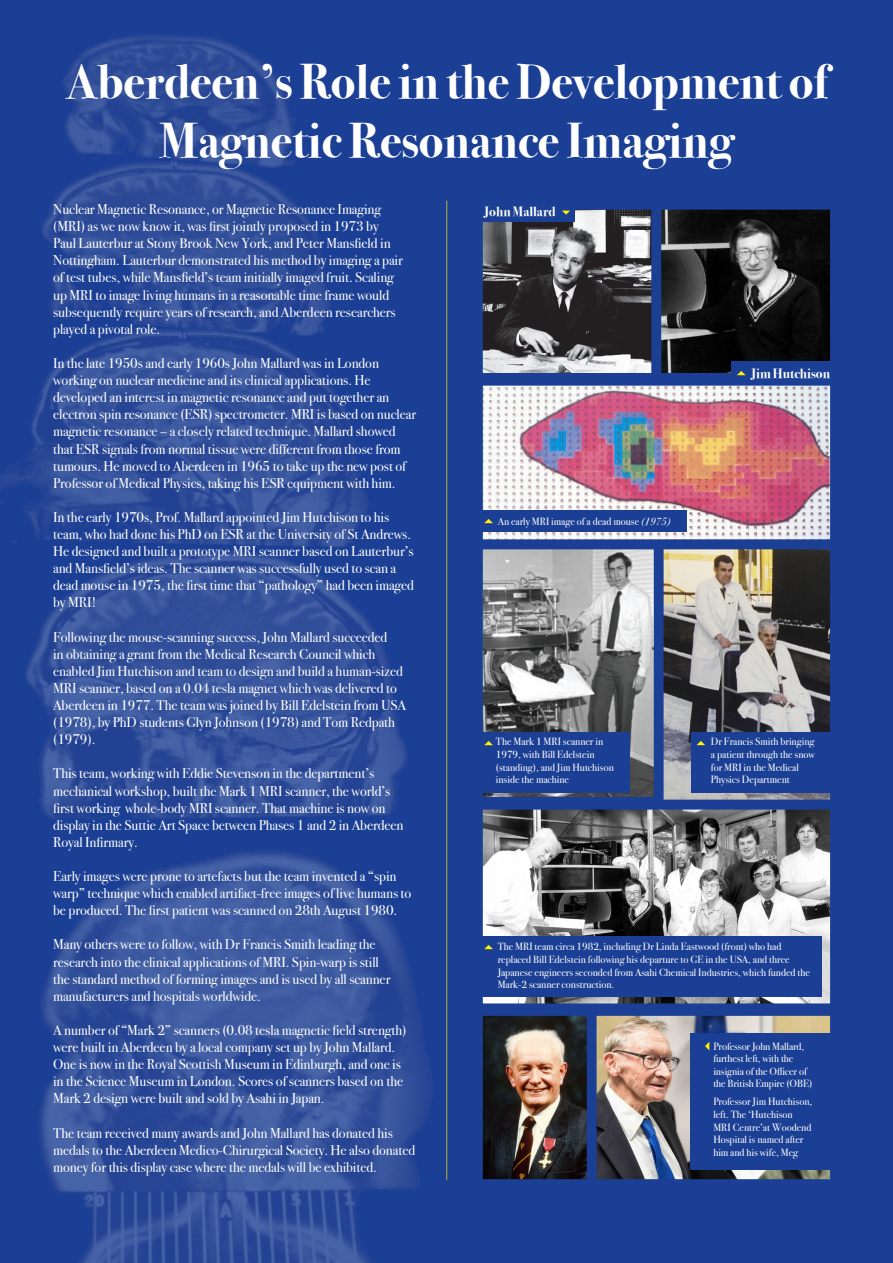
<style>
.page{position:relative;width:893px;height:1263px;background:#1b3f94}
.page>*{position:absolute;margin:0;border:0;box-sizing:border-box;transform-origin:0 0}
.t1{font:700 48.75px/58.5px "Bodoni Svty Two ITCTT";color:#fff;text-align:center}
.t2{font:14.25px/17.1px "Bodoni Svty Two ITCTT";letter-spacing:-.005em;color:#fff}
.t3{font:700 13.5px "Bodoni Svty Two ITCTT";color:#fff}
.t4{font:10.5px/12.6px "Bodoni Svty Two ITCTT";color:#fff}
.s1{font-style:italic}
</style>
<div class="page">
<hr style="left:446px;top:201px;width:1px;height:979px;background:#fff101">
<img style="left:0;top:34px;width:430px;height:1229px">
<img style="left:664px;top:550px;width:165px;height:248px">
<div style="left:653px;top:539px;width:187px;height:270px;border:10px solid #1b3f94"></div>
<img style="left:484px;top:550px;width:168px;height:247px">
<div style="left:473px;top:539px;width:190px;height:270px;border:10px solid #1b3f94"></div>
<img style="left:484px;top:387px;width:345px;height:151px">
<div style="left:473px;top:376px;width:367px;height:173px;border:10px solid #1b3f94"></div>
<img style="left:484px;top:211px;width:166px;height:161px">
<div style="left:473px;top:200px;width:188px;height:183px;border:10px solid #1b3f94"></div>
<div style="left:473px;top:200px;width:102px;height:21px;background:#1b3f94"></div>
<img style="left:662px;top:211px;width:167px;height:161px">
<div style="left:651px;top:200px;width:189px;height:183px;border:10px solid #1b3f94"></div>
<div style="left:473px;top:510px;width:213px;height:22px;background:#1b3f94"></div>
<svg style="left:484px;top:519px;width:9px;height:4px"></svg>
<div style="left:473px;top:733px;width:156px;height:60px;background:#1b3f94"></div>
<svg style="left:484px;top:741px;width:9px;height:4px"></svg>
<div style="left:732px;top:361px;width:108px;height:22px;background:#1b3f94"></div>
<svg style="left:737px;top:371px;width:9px;height:4px"></svg>
<div style="left:691px;top:733px;width:143px;height:60px;background:#1b3f94"></div>
<svg style="left:696px;top:741px;width:9px;height:4px"></svg>
<img style="left:484px;top:811px;width:345px;height:191px">
<div style="left:473px;top:800px;width:367px;height:213px;border:10px solid #1b3f94"></div>
<div style="left:473px;top:936px;width:349px;height:60px;background:#1b3f94"></div>
<svg style="left:484px;top:945px;width:9px;height:4px"></svg>
<svg style="left:562px;top:211px;width:8px;height:4px"></svg>
<img style="left:484px;top:1017px;width:103px;height:161px">
<div style="left:473px;top:1006px;width:138px;height:183px;border:10px solid #1b3f94"></div>
<img style="left:598px;top:1017px;width:231px;height:161px">
<div style="left:587px;top:1006px;width:253px;height:183px;border:10px solid #1b3f94"></div>
<div style="left:691px;top:1033px;width:145px;height:137px;background:#1b3f94"></div>
<svg style="left:705px;top:1042px;width:4px;height:8px"></svg>
<p class="t1" style="left:65px;top:48px;width:764px">Aberdeen’s Role in the Development of<br>Magnetic Resonance Imaging</p>
<p class="t2" style="left:53px;top:199px;width:351px">Nuclear Magnetic Resonance, or Magnetic Resonance Imaging (MRI) as we now know it, was first jointly proposed in 1973 by Paul Lauterbur at Stony Brook New York, and Peter Mansfield in Nottingham. Lauterbur demonstrated his method by imaging a pair of test tubes, while Mansfield’s team initially imaged fruit. Scaling up MRI to image living humans in a reasonable time frame would subsequently require years of research, and Aberdeen researchers played a pivotal role.</p>
<p class="t2" style="left:53px;top:353px;width:365px">In the late 1950s and early 1960s John Mallard was in London working on nuclear medicine and its clinical applications. He developed an interest in magnetic resonance and put together an electron spin resonance (ESR) spectrometer. MRI is based on nuclear magnetic resonance – a closely related technique. Mallard showed that ESR signals from normal tissue were different from those from tumours. He moved to Aberdeen in 1965 to take up the new post of Professor of Medical Physics, taking his ESR equipment with him.</p>
<p class="t2" style="left:53px;top:507px;width:362px">In the early 1970s, Prof. Mallard appointed Jim Hutchison to his team, who had done his PhD on ESR at the University of St Andrews.<br>He designed and built a prototype MRI scanner based on Lauterbur’s and Mansfield’s ideas. The scanner was successfully used to scan a dead mouse in 1975, the first time that “pathology” had been imaged by MRI!</p>
<p class="t2" style="left:53px;top:627px;width:354px">Following the mouse-scanning success, John Mallard succeeded<br>in obtaining a grant from the Medical Research Council which enabled Jim Hutchison and team to design and build a human-sized MRI scanner, based on a 0.04 tesla magnet which was delivered to Aberdeen in 1977. The team was joined by Bill Edelstein from USA (1978), by PhD students Glyn Johnson (1978) and Tom Redpath (1979).</p>
<p class="t2" style="left:53px;top:763px;width:352px">This team, working with Eddie Stevenson in the department’s mechanical workshop, built the Mark 1 MRI scanner, the world’s first working whole-body MRI scanner. That machine is now on display in the Suttie Art Space between Phases 1 and 2 in Aberdeen Royal Infirmary.</p>
<p class="t2" style="left:53px;top:866px;width:360px">Early images were prone to artefacts but the team invented a “spin warp” technique which enabled artifact-free images of live humans to be produced. The first patient was scanned on 28th August 1980.</p>
<p class="t2" style="left:53px;top:934px;width:339px">Many others were to follow, with Dr Francis Smith leading the research into the clinical applications of MRI. Spin-warp is still the standard method of forming images and is used by all scanner manufacturers and hospitals worldwide.</p>
<p class="t2" style="left:53px;top:1020px;width:355px">A number of “Mark 2” scanners (0.08 tesla magnetic field strength) were built in Aberdeen by a local company set up by John Mallard.<br>One is now in the Royal Scottish Museum in Edinburgh, and one is in the Science Museum in London. Scores of scanners based on the Mark 2 design were built and sold by Asahi in Japan.</p>
<p class="t2" style="left:53px;top:1123px;width:364px">The team received many awards and John Mallard has donated his medals to the Aberdeen Medico-Chirurgical Society. He also donated money for this display case where the medals will be exhibited.</p>
<p class="t3" style="left:484px;top:201px;width:73px">John Mallard</p>
<p class="t3" style="left:750px;top:362px;width:81px">Jim Hutchison</p>
<p class="t4" style="left:498px;top:514px;width:174px">An early MRI image of a dead mouse <span class="s1">(1975)</span></p>
<p class="t4" style="left:496px;top:734px;width:120px">The Mark 1 MRI scanner in<br>1979, with Bill Edelstein (standing), and Jim Hutchison inside the machine</p>
<p class="t4" style="left:711px;top:734px;width:105px;text-align:justify">Dr Francis Smith bringing a patient through the snow for MRI in the Medical</p>
<p class="t4" style="left:711px;top:772px;width:80px">Physics Department</p>
<p class="t4" style="left:498px;top:939px;width:314px">The MRI team circa 1982, including Dr Linda Eastwood (front) who had replaced Bill Edelstein following his departure to GE in the USA, and three Japanese engineers seconded from Asahi Chemical Industries, which funded the Mark-2 scanner construction.</p>
<p class="t4" style="left:713px;top:1039px;width:100px">Professor John Mallard, furthest left, with the insignia of the Officer of the British Empire (OBE)</p>
<p class="t4" style="left:713px;top:1094px;width:100px">Professor Jim Hutchison, left. The ‘Hutchison<br>MRI Centre’at Woodend<br>Hospital is named after him and his wife, Meg</p>
</div>
